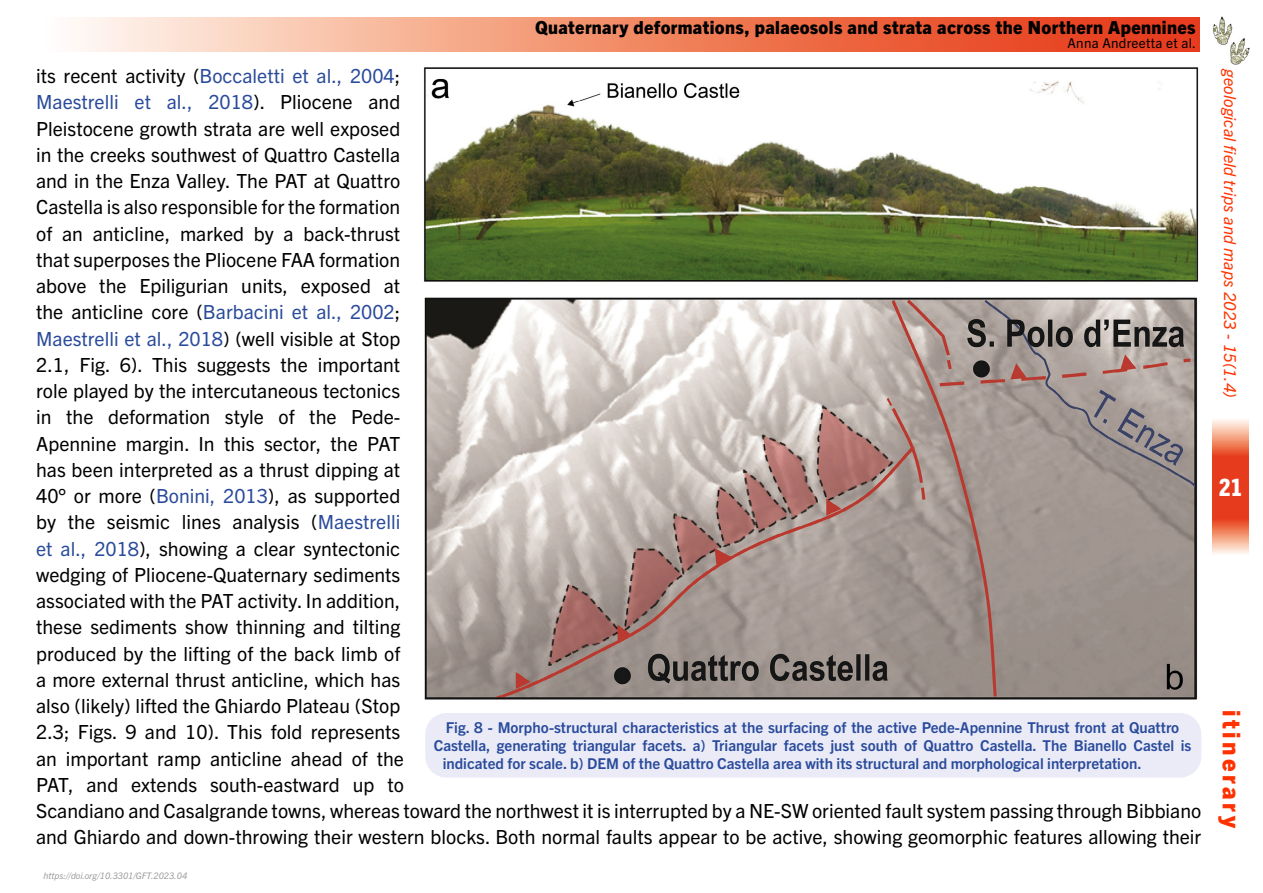
<style>
.page{position:relative;width:1263px;height:893px;background:#fff}
.page>*{position:absolute;margin:0;border:0;box-sizing:border-box;transform-origin:0 0}
.t1{font:800 24px "Trade Gothic Next LT Pro";letter-spacing:.15em;color:#ff3200}
.t2{font:800 condensed 24px "Trade Gothic Next LT Pro";color:#fff}
.t3{font:19.5px/26.2px "Trade Gothic Next LT Pro";color:#000}
.t4{font:800 18px "Trade Gothic Next LT Pro";letter-spacing:.02em;color:#000}
.t5{font:italic 16.5px "Trade Gothic Next LT Pro";letter-spacing:.01em;color:#ff3200}
.t6{font:700 15px "Trade Gothic Next LT Pro";color:#2a4b9b}
.t7{font:13.5px "Trade Gothic Next LT Pro";letter-spacing:.02em;color:#000}
.t8{font:italic 9px "Trade Gothic Next LT Pro";color:#9d9d9c}
.s1{color:#2a4b9b}
</style>
<div class="page">
<img style="left:1213px;top:16px;width:37px;height:49px">
<svg style="left:75px;top:17px;width:1125px;height:34px;background:#f18e70"></svg>
<svg style="left:1212px;top:420px;width:37px;height:134px;background:#ed6f52"></svg>
<img style="left:424px;top:67px;width:775px;height:633px">
<div style="left:425px;top:713px;width:776px;height:65px;background:#eaebf7;border-radius:21px"></div>
<p class="t4" style="left:535px;top:15px;width:662px">Quaternary deformations, palaeosols and strata across the Northern Apennines</p>
<p class="t7" style="left:1067px;top:33px;width:130px">Anna Andreetta et al.</p>
<p class="t3" style="left:36px;top:62px;width:1167px">its recent activity (<span class="s1">Boccaletti et al., 2004</span>;<br><span class="s1">Maestrelli et al., 2018</span>). Pliocene and<br>Pleistocene growth strata are well exposed<br>in the creeks southwest of Quattro Castella<br>and in the Enza Valley. The PAT at Quattro<br>Castella is also responsible for the formation<br>of an anticline, marked by a back-thrust<br>that superposes the Pliocene FAA formation<br>above the Epiligurian units, exposed at<br>the anticline core (<span class="s1">Barbacini et al., 2002</span>;<br><span class="s1">Maestrelli et al., 2018</span>) (well visible at Stop<br>2.1, Fig. 6). This suggests the important<br>role played by the intercutaneous tectonics<br>in the deformation style of the Pede-<br>Apennine margin. In this sector, the PAT<br>has been interpreted as a thrust dipping at<br>40° or more (<span class="s1">Bonini, 2013</span>), as supported<br>by the seismic lines analysis (<span class="s1">Maestrelli<br>et al., 2018</span>), showing a clear syntectonic<br>wedging of Pliocene-Quaternary sediments<br>associated with the PAT activity. In addition,<br>these sediments show thinning and tilting<br>produced by the lifting of the back limb of<br>a more external thrust anticline, which has<br>also (likely) lifted the Ghiardo Plateau (Stop<br>2.3; Figs. 9 and 10). This fold represents<br>an important ramp anticline ahead of the<br>PAT, and extends south-eastward up to<br>Scandiano and Casalgrande towns, whereas toward the northwest it is interrupted by a NE-SW oriented fault system passing through Bibbiano and Ghiardo and down-throwing their western blocks. Both normal faults appear to be active, showing geomorphic features allowing their</p>
<p class="t6" style="left:446px;top:717px;width:735px">Fig. 8 - Morpho-structural characteristics at the surfacing of the active Pede-Apennine Thrust front at Quattro</p>
<p class="t6" style="left:434px;top:735px;width:759px">Castella, generating triangular facets. a) Triangular facets just south of Quattro Castella. The Bianello Castel is</p>
<p class="t6" style="left:443px;top:753px;width:700px">indicated for scale. b) DEM of the Quattro Castella area with its structural and morphological interpretation.</p>
<p class="t8" style="left:44px;top:870px;width:145px">https://doi.org/10.3301/GFT.2023.04</p>
<p class="t5" style="left:1242px;top:69px;width:331px;rotate:90deg">geological field trips and maps 2023 - 15(1.4)</p>
<p class="t2" style="left:1219px;top:471px;width:25px">21</p>
<p class="t1" style="left:1248px;top:710px;width:121px;rotate:90deg">itinerary</p>
</div>
